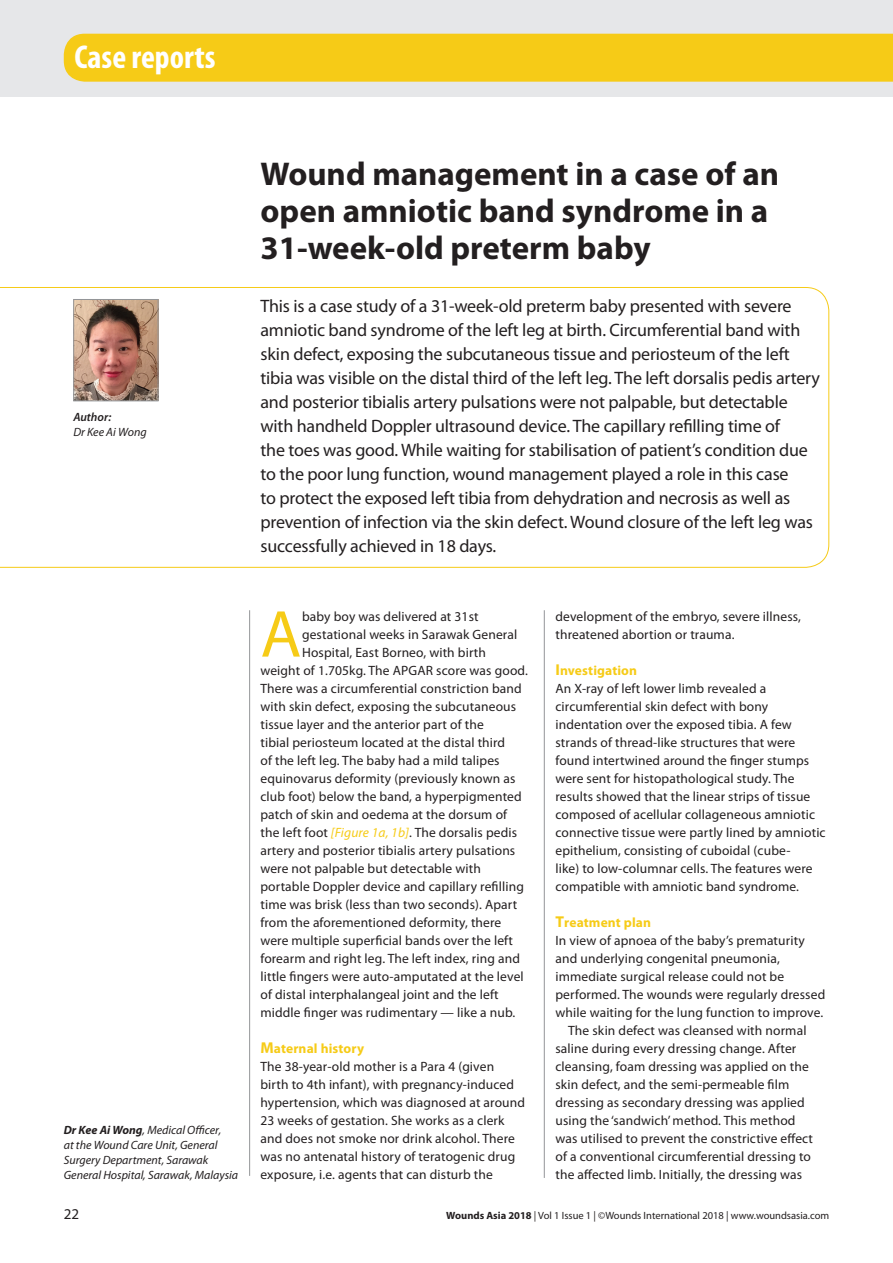
<style>
.page{position:relative;width:893px;height:1263px;background:#fff}
.page>*{position:absolute;margin:0;border:0;box-sizing:border-box;transform-origin:0 0}
.t1{font:66.9px "Myriad Pro";color:#f6cb17}
.t2{font:700 condensed 33.15px "Myriad Pro";color:#fff}
.t3{font:700 33px/36.6px "Myriad Pro";color:#231f20}
.t4{font:18px/24px "Myriad Pro";letter-spacing:-.01em;color:#231f20}
.t5{font:15px "Myriad Pro";color:#231f20}
.t6{font:13.5px/18px "Myriad Pro";letter-spacing:.01em;color:#231f20}
.t7{font:700 13.5px "Myriad Pro";letter-spacing:.01em;color:#f6cb17}
.t8{font:italic 12px/15px "Myriad Pro";color:#231f20}
.t9{font:italic 600 12px "Myriad Pro";color:#231f20}
.t10{font:10.5px "Myriad Pro";color:#231f20}
.s1{font-weight:700}
.s2{font-style:italic;color:#f6cb17}
.s3{font-weight:700;font-size:15.75px;color:#f6cb17}
.s4{font-weight:700;color:#f6cb17}
.s5{font-size:15.75px}
</style>
<div class="page">
<div style="left:0;top:0;width:893px;height:97px;background:#e6e7e9"></div>
<div style="left:64px;top:33px;width:829px;height:49px;background:#f6cb17"></div>
<hr style="left:249px;top:610px;width:1px;height:566px;background:#939598">
<hr style="left:544px;top:610px;width:1px;height:568px;background:#939598">
<svg style="left:0;top:287px;width:829px;height:281px"></svg>
<div style="left:73px;top:412px;width:155px;height:81px;background:#fff"></div>
<img style="left:75px;top:301px;width:81px;height:98px">
<div style="left:73px;top:299px;width:85px;height:102px;border:1px solid #939598"></div>
<h2 class="t2" style="left:74px;top:35px;width:143px">Case reports</h2>
<p class="t9" style="left:73px;top:409px;width:39px">Author:</p>
<p class="t8" style="left:73px;top:424px;width:75px">Dr Kee Ai Wong</p>
<p class="t8" style="left:64px;top:1122px;width:176px"><span class="s1">Dr Kee Ai Wong</span>, Medical Officer,<br>at the Wound Care Unit, General<br>Surgery Department, Sarawak<br>General Hospital, Sarawak, Malaysia</p>
<h3 class="t3" style="left:260px;top:155px;width:520px">Wound management in a case of an open amniotic band syndrome in a<br>31-week-old preterm baby</h3>
<p class="t4" style="left:260px;top:293px;width:561px">This is a case study of a 31-week-old preterm baby presented with severe amniotic band syndrome of the left leg at birth. Circumferential band with skin defect, exposing the subcutaneous tissue and periosteum of the left tibia was visible on the distal third of the left leg. The left dorsalis pedis artery and posterior tibialis artery pulsations were not palpable, but detectable with handheld Doppler ultrasound device. The capillary refilling time of<br>the toes was good. While waiting for stabilisation of patient’s condition due to the poor lung function, wound management played a role in this case<br>to protect the exposed left tibia from dehydration and necrosis as well as prevention of infection via the skin defect. Wound closure of the left leg was successfully achieved in 18 days.</p>
<h1 class="t1" style="left:260px;top:593px;width:42px">A</h1>
<p class="t6" style="left:302px;top:607px;width:178px">baby boy was delivered at 31st</p>
<p class="t6" style="left:302px;top:625px;width:217px">gestational weeks in Sarawak General</p>
<p class="t6" style="left:302px;top:643px;width:185px">Hospital, East Borneo, with birth</p>
<p class="t6" style="left:260px;top:661px;width:269px">weight of 1.705kg. The APGAR score was good.</p>
<p class="t6" style="left:260px;top:679px;width:263px">There was a circumferential constriction band</p>
<p class="t6" style="left:260px;top:697px;width:257px">with skin defect, exposing the subcutaneous</p>
<p class="t6" style="left:260px;top:715px;width:225px">tissue layer and the anterior part of the</p>
<p class="t6" style="left:260px;top:733px;width:246px">tibial periosteum located at the distal third</p>
<p class="t6" style="left:260px;top:751px;width:241px">of the left leg. The baby had a mild talipes</p>
<p class="t6" style="left:260px;top:769px;width:256px">equinovarus deformity (previously known as</p>
<p class="t6" style="left:260px;top:787px;width:263px">club foot) below the band, a hyperpigmented</p>
<p class="t6" style="left:260px;top:805px;width:248px">patch of skin and oedema at the dorsum of</p>
<p class="t6" style="left:260px;top:823px;width:258px">the left foot <span class="s2">[Figure 1a, 1b]</span>. The dorsalis pedis</p>
<p class="t6" style="left:260px;top:841px;width:256px">artery and posterior tibialis artery pulsations</p>
<p class="t6" style="left:260px;top:859px;width:222px">were not palpable but detectable with</p>
<p class="t6" style="left:260px;top:877px;width:265px">portable Doppler device and capillary refilling</p>
<p class="t6" style="left:260px;top:895px;width:258px">time was brisk (less than two seconds). Apart</p>
<p class="t6" style="left:260px;top:913px;width:242px">from the aforementioned deformity, there</p>
<p class="t6" style="left:260px;top:931px;width:254px">were multiple superficial bands over the left</p>
<p class="t6" style="left:260px;top:949px;width:261px">forearm and right leg. The left index, ring and</p>
<p class="t6" style="left:260px;top:967px;width:265px">little fingers were auto-amputated at the level</p>
<p class="t6" style="left:260px;top:985px;width:240px">of distal interphalangeal joint and the left</p>
<p class="t6" style="left:260px;top:1003px;width:256px">middle finger was rudimentary — like a nub.</p>
<p class="t6" style="left:260px;top:1039px;width:266px"><span class="s3">M</span><span class="s4">aternal history<br></span>The 38-year-old mother is a Para 4 (given birth to 4th infant), with pregnancy-induced hypertension, which was diagnosed at around 23 weeks of gestation. She works as a clerk and does not smoke nor drink alcohol. There was no antenatal history of teratogenic drug exposure, i.e. agents that can disturb the</p>
<p class="t6" style="left:555px;top:607px;width:247px">development of the embryo, severe illness, threatened abortion or trauma.</p>
<p class="t6" style="left:555px;top:661px;width:272px"><span class="s3">I</span><span class="s4">nvestigation<br></span>An X-ray of left lower limb revealed a circumferential skin defect with bony indentation over the exposed tibia. A few strands of thread-like structures that were found intertwined around the finger stumps were sent for histopathological study. The results showed that the linear strips of tissue composed of acellular collageneous amniotic connective tissue were partly lined by amniotic epithelium, consisting of cuboidal (cube-<br>like) to low-columnar cells. The features were compatible with amniotic band syndrome.</p>
<p class="t7" style="left:555px;top:913px;width:97px"><span class="s5">T</span>reatment plan</p>
<p class="t6" style="left:555px;top:931px;width:251px">In view of apnoea of the baby’s prematurity</p>
<p class="t6" style="left:555px;top:949px;width:226px">and underlying congenital pneumonia,</p>
<p class="t6" style="left:555px;top:967px;width:230px">immediate surgical release could not be</p>
<p class="t6" style="left:555px;top:985px;width:271px">performed. The wounds were regularly dressed</p>
<p class="t6" style="left:555px;top:1003px;width:269px">while waiting for the lung function to improve.</p>
<p class="t6" style="left:568px;top:1021px;width:240px">The skin defect was cleansed with normal</p>
<p class="t6" style="left:555px;top:1039px;width:242px">saline during every dressing change. After</p>
<p class="t6" style="left:555px;top:1057px;width:255px">cleansing, foam dressing was applied on the</p>
<p class="t6" style="left:555px;top:1075px;width:235px">skin defect, and the semi-permeable film</p>
<p class="t6" style="left:555px;top:1093px;width:251px">dressing as secondary dressing was applied</p>
<p class="t6" style="left:555px;top:1111px;width:242px">using the ‘sandwich’ method. This method</p>
<p class="t6" style="left:555px;top:1129px;width:259px">was utilised to prevent the constrictive effect</p>
<p class="t6" style="left:555px;top:1147px;width:257px">of a conventional circumferential dressing to</p>
<p class="t6" style="left:555px;top:1165px;width:248px">the affected limb. Initially, the dressing was</p>
<p class="t5" style="left:64px;top:1204px;width:17px">22</p>
<p class="t10" style="left:446px;top:1208px;width:384px"><span class="s1">Wounds Asia 2018</span> | Vol 1 Issue 1 | ©Wounds International 2018 | www.woundsasia.com</p>
</div>
